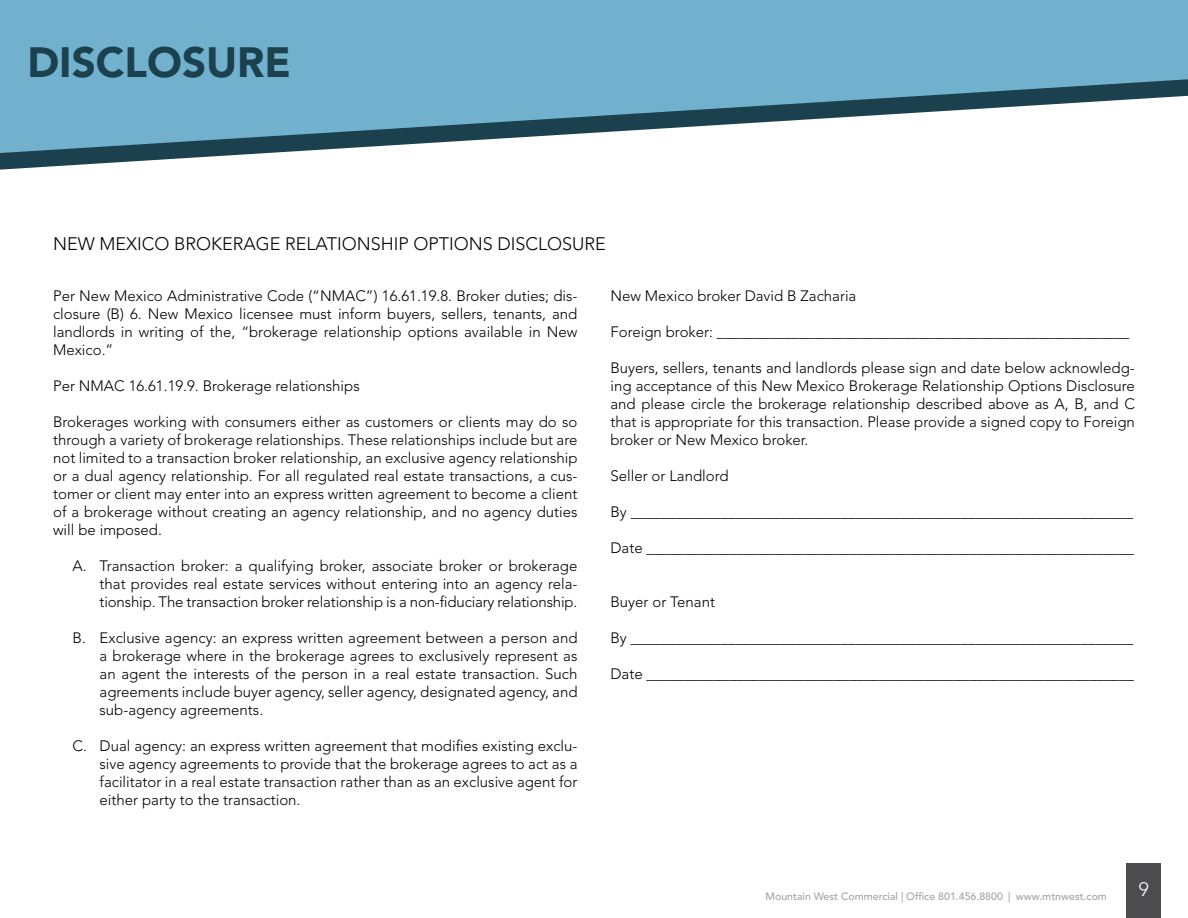
<style>
.page{position:relative;width:1188px;height:918px;background:#fff}
.page>*{position:absolute;margin:0;border:0;box-sizing:border-box;transform-origin:0 0}
.t1{font:900 42px "Avenir LT Std";color:#1b404e}
.t2{font:300 19.35px "Avenir LT Std";color:#fff}
.t3{font:300 18px "Avenir LT Std";color:#000}
.t4{font:300 15px/18px "Avenir LT Std";color:#000;text-align:justify}
.t5{font:500 10.65px "Avenir LT Std";color:#a2a4a7}
</style>
<div class="page">
<svg style="left:0;top:153px;width:267px;height:17px"></svg>
<svg style="left:0;top:0;width:1188px;height:153px;background:#7db1c8"></svg>
<div style="left:1127px;top:863px;width:34px;height:55px;background:#4d4d4f"></div>
<h1 class="t1" style="left:27px;top:37px;width:265px">DISCLOSURE</h1>
<p class="t3" style="left:53px;top:233px;width:554px">NEW MEXICO BROKERAGE RELATIONSHIP OPTIONS DISCLOSURE</p>
<p class="t4" style="left:53px;top:287px;width:526px">Per New Mexico Administrative Code (“NMAC”) 16.61.19.8. Broker duties; dis&shy;closure (B) 6. New Mexico licensee must inform buyers, sellers, tenants, and landlords in writing of the, “brokerage relationship options available in New Mexico.”</p>
<p class="t4" style="left:53px;top:377px;width:308px">Per NMAC 16.61.19.9. Brokerage relationships</p>
<p class="t4" style="left:53px;top:413px;width:526px">Brokerages working with consumers either as customers or clients may do so through a variety of brokerage relationships. These relationships include but are not limited to a transaction broker relationship, an exclusive agency relationship or a dual agency relationship. For all regulated real estate transactions, a cus&shy;tomer or client may enter into an express written agreement to become a client of a brokerage without creating an agency relationship, and no agency duties will be imposed.</p>
<p class="t4" style="left:100px;top:557px;width:479px;text-indent:-27px">A. Transaction broker: a qualifying broker, associate broker or brokerage that provides real estate services without entering into an agency rela&shy;tionship. The transaction broker relationship is a non-fiduciary relationship.</p>
<p class="t4" style="left:100px;top:629px;width:479px;text-indent:-27px">B. Exclusive agency: an express written agreement between a person and a brokerage where in the brokerage agrees to exclusively represent as an agent the interests of the person in a real estate transaction. Such agreements include buyer agency, seller agency, designated agency, and sub-agency agreements.</p>
<p class="t4" style="left:100px;top:737px;width:479px;text-indent:-27px">C. Dual agency: an express written agreement that modifies existing exclu&shy;sive agency agreements to provide that the brokerage agrees to act as a facilitator in a real estate transaction rather than as an exclusive agent for either party to the transaction.</p>
<p class="t4" style="left:610px;top:287px;width:247px">New Mexico broker David B Zacharia</p>
<p class="t4" style="left:610px;top:323px;width:520px">Foreign broker: _______________________________________________________</p>
<p class="t4" style="left:610px;top:359px;width:526px">Buyers, sellers, tenants and landlords please sign and date below acknowledg&shy;ing acceptance of this New Mexico Brokerage Relationship Options Disclosure and please circle the brokerage relationship described above as A, B, and C that is appropriate for this transaction. Please provide a signed copy to Foreign broker or New Mexico broker.</p>
<p class="t4" style="left:610px;top:467px;width:120px">Seller or Landlord</p>
<p class="t4" style="left:610px;top:503px;width:524px">By ___________________________________________________________________</p>
<p class="t4" style="left:610px;top:539px;width:525px">Date _________________________________________________________________</p>
<p class="t4" style="left:610px;top:593px;width:106px">Buyer or Tenant</p>
<p class="t4" style="left:610px;top:629px;width:524px">By ___________________________________________________________________</p>
<p class="t4" style="left:610px;top:665px;width:525px">Date _________________________________________________________________</p>
<p class="t5" style="left:766px;top:891px;width:343px">Mountain West Commercial | Office 801.456.8800 | www.mtnwest.com</p>
<p class="t2" style="left:1139px;top:878px;width:12px">9</p>
</div>
